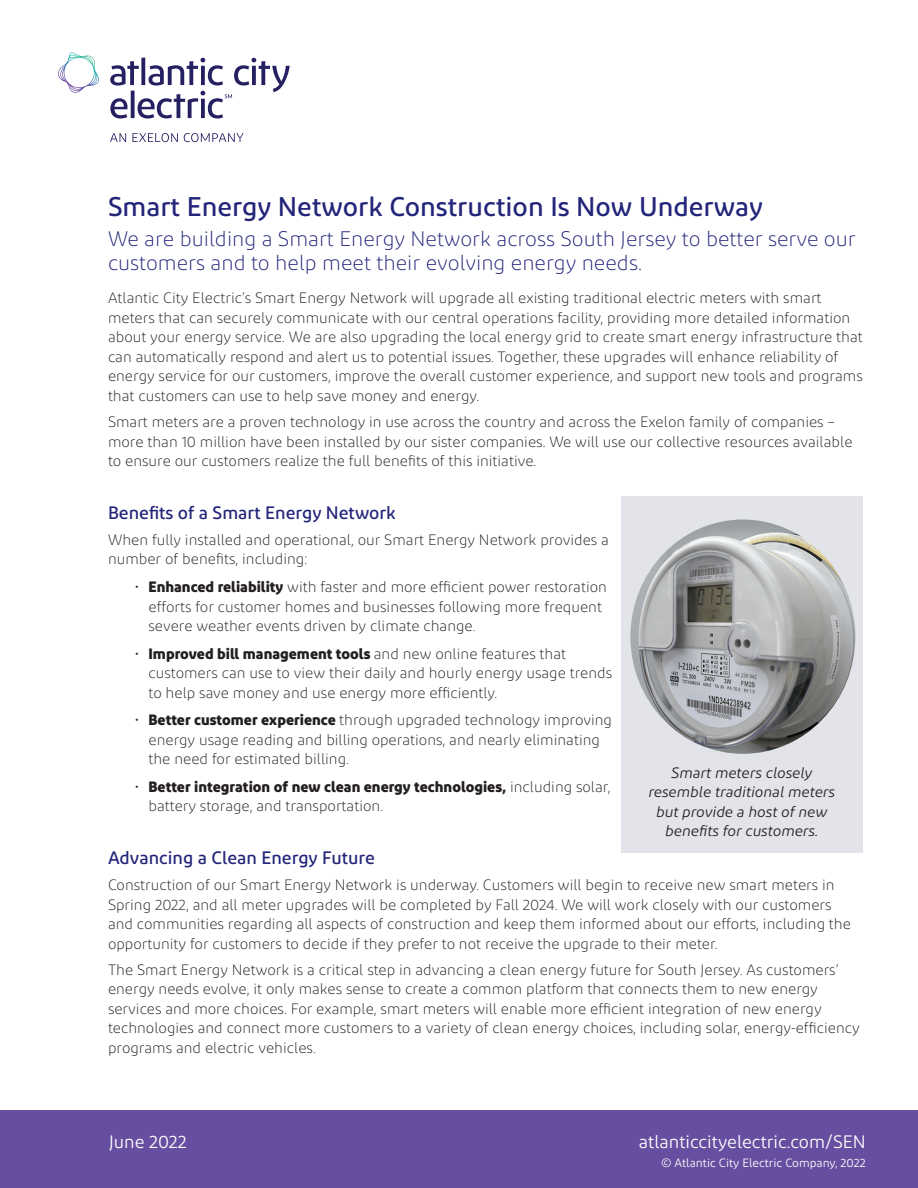
<style>
.page{position:relative;width:918px;height:1188px;background:#fff}
.page>*{position:absolute;margin:0;border:0;box-sizing:border-box;transform-origin:0 0}
.Heading{font:500 27px "Diodrum";color:#23257a}
.t1{font:300 21px/24px "Diodrum";color:#23257a}
.t2{font:500 18px "Diodrum";color:#23257a}
.t3{font:18px "Diodrum";color:#fff}
.t4{font:300 15px/19.5px "Diodrum";color:#231f20}
.t5{font:italic 15px/19.5px "Diodrum";color:#231f20;text-align:center}
.t6{font:12px "Diodrum";color:#fff}
.s1{font-weight:700}
</style>
<div class="page">
<div style="left:0;top:1110px;width:918px;height:78px;background:#684ea0"></div>
<div style="left:622px;top:496px;width:241px;height:356px;background:#e2e4e9"></div>
<svg style="left:110px;top:58px;width:180px;height:84px"></svg>
<img style="left:58px;top:52px;width:41px;height:41px">
<img style="left:630px;top:520px;width:225px;height:234px">
<h1 class="Heading" style="left:108px;top:189px;width:656px">Smart Energy Network Construction Is Now Underway</h1>
<h2 class="t1" style="left:108px;top:227px;width:749px">We are building a Smart Energy Network across South Jersey to better serve our customers and to help meet their evolving energy needs.</h2>
<p class="t4" style="left:108px;top:288px;width:756px">Atlantic City Electric’s Smart Energy Network will upgrade all existing traditional electric meters with smart meters that can securely communicate with our central operations facility, providing more detailed information about your energy service. We are also upgrading the local energy grid to create smart energy infrastructure that can automatically respond and alert us to potential issues. Together, these upgrades will enhance reliability of energy service for our customers, improve the overall customer experience, and support new tools and programs that customers can use to help save money and energy.</p>
<p class="t4" style="left:108px;top:412px;width:746px">Smart meters are a proven technology in use across the country and across the Exelon family of companies – more than 10 million have been installed by our sister companies. We will use our collective resources available to ensure our customers realize the full benefits of this initiative.</p>
<h3 class="t2" style="left:108px;top:501px;width:289px">Benefits of a Smart Energy Network</h3>
<p class="t4" style="left:108px;top:530px;width:502px">When fully installed and operational, our Smart Energy Network provides a number of benefits, including:</p>
<p class="t4" style="left:148px;top:577px;width:460px;text-indent:-14px">• <span class="s1">Enhanced reliability</span> with faster and more efficient power restoration efforts for customer homes and businesses following more frequent severe weather events driven by climate change.</p>
<p class="t4" style="left:148px;top:644px;width:465px;text-indent:-14px">• <span class="s1">Improved bill management tools</span> and new online features that customers can use to view their daily and hourly energy usage trends to help save money and use energy more efficiently.</p>
<p class="t4" style="left:148px;top:710px;width:465px;text-indent:-14px">• <span class="s1">Better customer experience</span> through upgraded technology improving energy usage reading and billing operations, and nearly eliminating the need for estimated billing.</p>
<p class="t4" style="left:148px;top:777px;width:464px;text-indent:-14px">• <span class="s1">Better integration of new clean energy technologies,</span> including solar, battery storage, and transportation.</p>
<h3 class="t2" style="left:108px;top:846px;width:269px">Advancing a Clean Energy Future</h3>
<p class="t4" style="left:108px;top:875px;width:745px">Construction of our Smart Energy Network is underway. Customers will begin to receive new smart meters in Spring 2022, and all meter upgrades will be completed by Fall 2024. We will work closely with our customers and communities regarding all aspects of construction and keep them informed about our efforts, including the opportunity for customers to decide if they prefer to not receive the upgrade to their meter.</p>
<p class="t4" style="left:108px;top:960px;width:753px">The Smart Energy Network is a critical step in advancing a clean energy future for South Jersey. As customers’ energy needs evolve, it only makes sense to create a common platform that connects them to new energy services and more choices. For example, smart meters will enable more efficient integration of new energy technologies and connect more customers to a variety of clean energy choices, including solar, energy-efficiency programs and electric vehicles.</p>
<p class="t5" style="left:649px;top:763px;width:188px">Smart meters closely resemble traditional meters but provide a host of new benefits for customers.</p>
<p class="t3" style="left:109px;top:1131px;width:79px">June 2022</p>
<p class="t3" style="left:639px;top:1131px;width:228px">atlanticcityelectric.com/SEN</p>
<p class="t6" style="left:662px;top:1156px;width:206px">© Atlantic City Electric Company, 2022</p>
</div>
